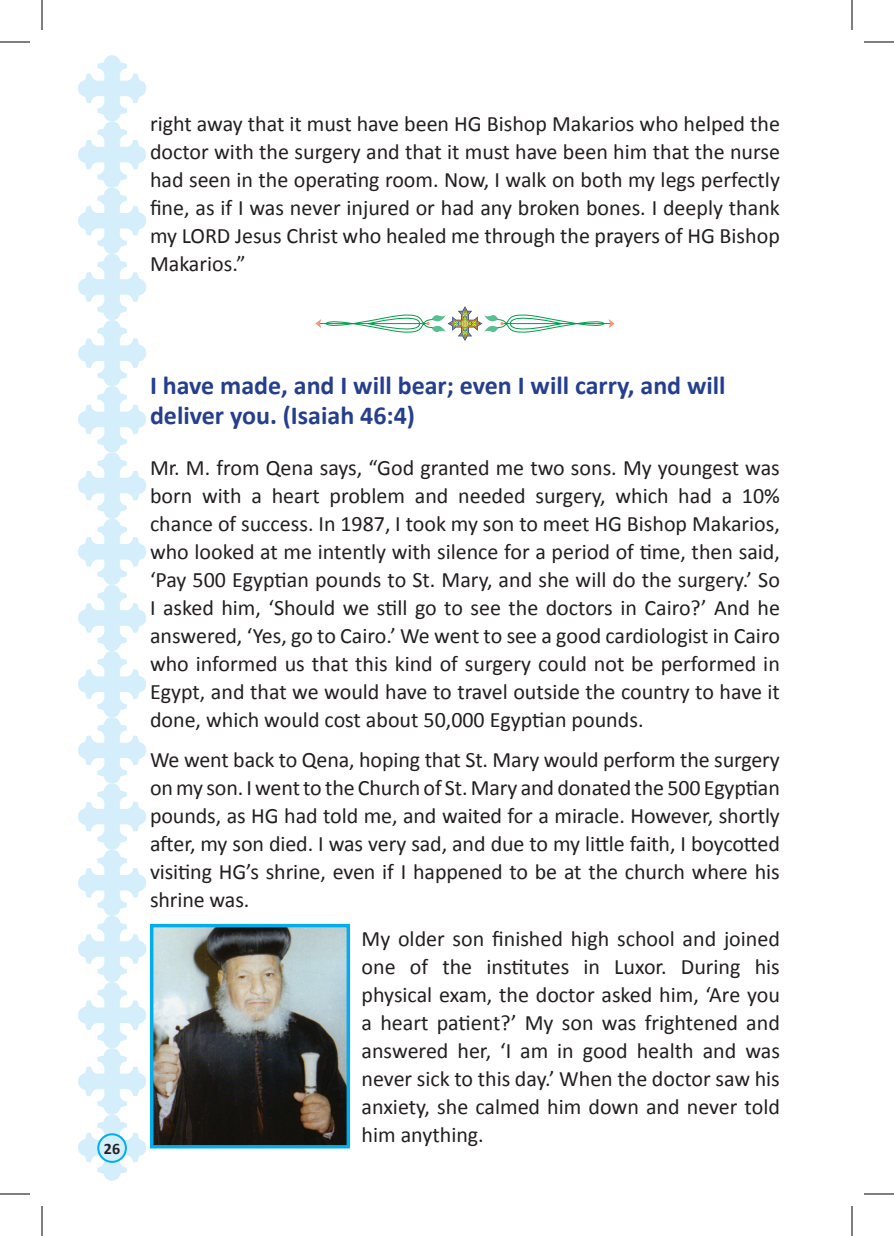
<style>
.page{position:relative;width:894px;height:1236px;background:#fff}
.page>*{position:absolute;margin:0;border:0;box-sizing:border-box;transform-origin:0 0}
.t1{font:700 26px/30px "Calibri";color:#253f8e}
.t2{font:22px/28px "Calibri";color:#231f20;text-align:justify}
.t3{font:700 16px "Calibri";color:#231f20}
</style>
<div class="page">
<svg style="left:78px;top:55px;width:68px;height:1126px"></svg>
<div style="left:98px;top:1134px;width:28px;height:28px;background:#d4effb;border-radius:50%"></div>
<div style="left:97px;top:1133px;width:30px;height:30px;border:2px solid #00aeef;border-radius:50%"></div>
<svg style="left:315px;top:306px;width:300px;height:35px"></svg>
<img style="left:154px;top:928px;width:192px;height:216px">
<div style="left:150px;top:924px;width:200px;height:224px;border:3px solid #00aeef"></div>
<hr style="left:0;top:42px;width:30px;height:1px;background:#000">
<hr style="left:864px;top:42px;width:30px;height:1px;background:#000">
<hr style="left:0;top:1194px;width:30px;height:1px;background:#000">
<hr style="left:864px;top:1194px;width:30px;height:1px;background:#000">
<hr style="left:42px;top:0;width:1px;height:30px;background:#000">
<hr style="left:42px;top:1206px;width:1px;height:30px;background:#000">
<hr style="left:852px;top:0;width:1px;height:30px;background:#000">
<hr style="left:852px;top:1206px;width:1px;height:30px;background:#000">
<p class="t2" style="left:150px;top:109px;width:632px">right away that it must have been HG Bishop Makarios who helped the doctor with the surgery and that it must have been him that the nurse had seen in the operating room. Now, I walk on both my legs perfectly fine, as if I was never injured or had any broken bones. I deeply thank my LORD Jesus Christ who healed me through the prayers of HG Bishop Makarios.”</p>
<p class="t3" style="left:104px;top:1139px;width:18px">26</p>
<p class="t1" style="left:150px;top:370px;width:577px">I have made, and I will bear; even I will carry, and will deliver you. (Isaiah 46:4)</p>
<p class="t2" style="left:150px;top:454px;width:631px">Mr. M. from Qena says, “God granted me two sons. My youngest was born with a heart problem and needed surgery, which had a 10% chance of success. In 1987, I took my son to meet HG Bishop Makarios, who looked at me intently with silence for a period of time, then said, ‘Pay 500 Egyptian pounds to St. Mary, and she will do the surgery.’ So I asked him, ‘Should we still go to see the doctors in Cairo?’ And he answered, ‘Yes, go to Cairo.’ We went to see a good cardiologist in Cairo who informed us that this kind of surgery could not be performed in Egypt, and that we would have to travel outside the country to have it done, which would cost about 50,000 Egyptian pounds.</p>
<p class="t2" style="left:150px;top:745px;width:631px">We went back to Qena, hoping that St. Mary would perform the surgery on my son. I went to the Church of St. Mary and donated the 500 Egyptian pounds, as HG had told me, and waited for a miracle. However, shortly after, my son died. I was very sad, and due to my little faith, I boycotted visiting HG’s shrine, even if I happened to be at the church where his shrine was.</p>
<p class="t2" style="left:362px;top:925px;width:420px">My older son finished high school and joined one of the institutes in Luxor. During his physical exam, the doctor asked him, ‘Are you a heart patient?’ My son was frightened and answered her, ‘I am in good health and was never sick to this day.’ When the doctor saw his anxiety, she calmed him down and never told him anything.</p>
</div>
